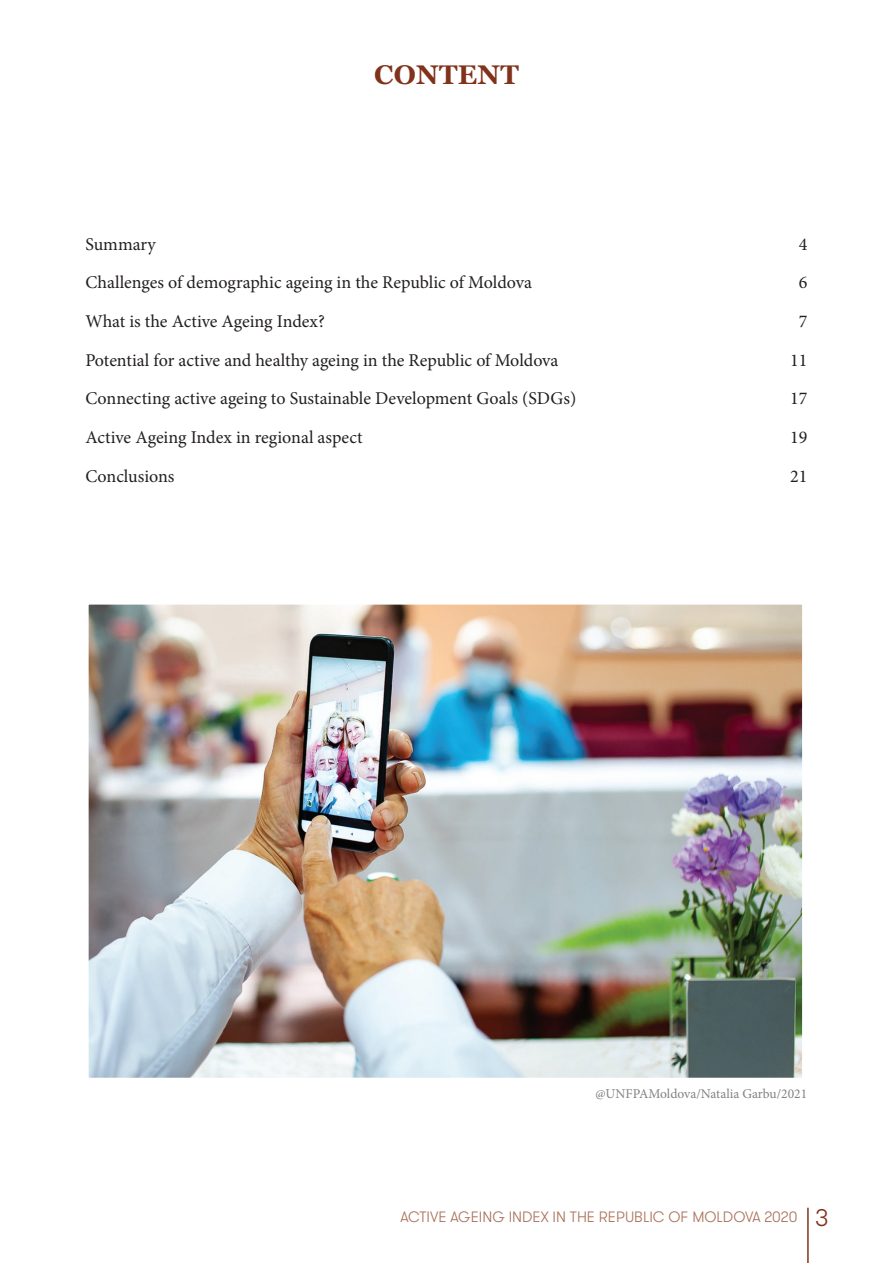
<style>
.page{position:relative;width:893px;height:1263px;background:#fff}
.page>*{position:absolute;margin:0;border:0;box-sizing:border-box;transform-origin:0 0}
.t1{font:700 27px "Georgia";letter-spacing:.01em;color:#81321b}
.t2{font:18px "Minion Pro";color:#231f20}
.t3{font:300 15px "GT Walsheim Pro";color:#a9735a}
.t4{font:13.5px "Minion Pro";color:#808285}
.s1{font-size:24px;color:#81321b}
</style>
<div class="page">
<hr style="left:807px;top:1208px;width:2px;height:55px;background:#81321b">
<img style="left:90px;top:605px;width:711px;height:472px">
<div style="left:84px;top:599px;width:723px;height:484px;border:5px solid #fff"></div>
<h1 class="t1" style="left:374px;top:57px;width:146px">CONTENT</h1>
<p class="t2" style="left:85px;top:232px;width:72px">Summary</p>
<p class="t2" style="left:799px;top:232px;width:10px">4</p>
<p class="t2" style="left:85px;top:271px;width:448px">Challenges of demographic ageing in the Republic of Moldova</p>
<p class="t2" style="left:799px;top:271px;width:10px">6</p>
<p class="t2" style="left:85px;top:309px;width:241px">What is the Active Ageing Index?</p>
<p class="t2" style="left:799px;top:309px;width:10px">7</p>
<p class="t2" style="left:85px;top:348px;width:475px">Potential for active and healthy ageing in the Republic of Moldova</p>
<p class="t2" style="left:790px;top:348px;width:19px">11</p>
<p class="t2" style="left:85px;top:386px;width:492px">Connecting active ageing to sustainable d evelopment goals (sd gs)</p>
<p class="t2" style="left:790px;top:386px;width:19px">17</p>
<p class="t2" style="left:85px;top:425px;width:279px">Active ageing Index in regional aspect</p>
<p class="t2" style="left:790px;top:425px;width:19px">19</p>
<p class="t2" style="left:85px;top:464px;width:91px">Conclusions</p>
<p class="t2" style="left:790px;top:464px;width:19px">21</p>
<p class="t4" style="left:595px;top:1085px;width:213px">@UNFPAMoldova/Natalia Garbu/2021</p>
<p class="t3" style="left:400px;top:1208px;width:430px">ACTIVE AGEING INDEX IN THE REPUBLIC OF MOLDOVA 2020 <span class="s1">3</span></p>
</div>
